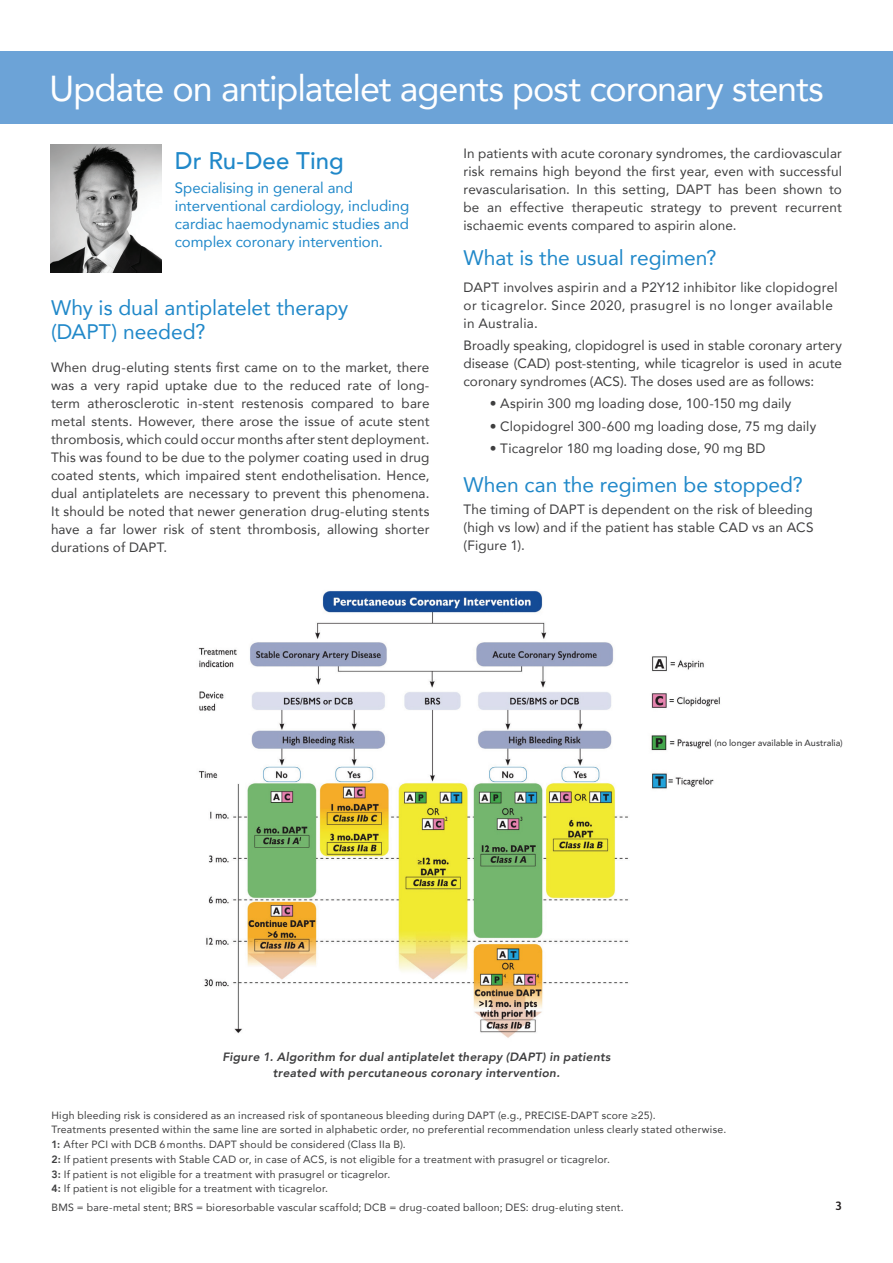
<style>
.page{position:relative;width:893px;height:1263px;background:#fff}
.page>*{position:absolute;margin:0;border:0;box-sizing:border-box;transform-origin:0 0}
.t1{font:36px "Avenir";letter-spacing:-.03em;color:#fff}
.t2{font:500 24px "Avenir";color:#2088c9}
.t3{font:21px/24px "Avenir";color:#2088c9}
.t4{font:15px/18px "Avenir";letter-spacing:-.005em;color:#2088c9}
.t5{font:13.5px/18px "Avenir";letter-spacing:.015em;color:#3e3e3f;text-align:justify}
.t6{font:italic 800 12px/16.5px "Avenir";letter-spacing:.02em;color:#3e3e3f;text-align:center}
.t7{font:600 12px "Asap";color:#231f20}
.t8{font:10.5px/14.7px "Avenir";letter-spacing:.02em;color:#3e3e3f}
.t9{font:500 9px "Avenir";letter-spacing:.005em;color:#3e3e3f}
.s1{font-weight:800}
</style>
<div class="page">
<div style="left:0;top:51px;width:893px;height:72px;background:#6ca3d7"></div>
<img style="left:198px;top:591px;width:430px;height:447px">
<img style="left:652px;top:656px;width:52px;height:16px">
<img style="left:651px;top:693px;width:69px;height:15px">
<img style="left:651px;top:735px;width:60px;height:16px">
<img style="left:652px;top:773px;width:62px;height:16px">
<img style="left:51px;top:144px;width:110px;height:129px">
<h1 class="t1" style="left:49px;top:60px;width:776px">Update on antiplatelet agents post coronary stents</h1>
<h2 class="t2" style="left:175px;top:140px;width:171px">Dr Ru-Dee Ting</h2>
<p class="t4" style="left:175px;top:178px;width:236px">Specialising in general and interventional cardiology, including cardiac haemodynamic studies and complex coronary intervention.</p>
<h3 class="t3" style="left:51px;top:295px;width:299px">Why is dual antiplatelet therapy (DAPT) needed?</h3>
<p class="t5" style="left:51px;top:357px;width:380px">When drug-eluting stents first came on to the market, there was a very rapid uptake due to the reduced rate of long&shy;term atherosclerotic in-stent restenosis compared to bare metal stents. However, there arose the issue of acute stent thrombosis, which could occur months after stent deployment.<br>This was found to be due to the polymer coating used in drug coated stents, which impaired stent endothelisation. Hence, dual antiplatelets are necessary to prevent this phenomena.<br>It should be noted that newer generation drug-eluting stents have a far lower risk of stent thrombosis, allowing shorter durations of DAPT.</p>
<p class="t5" style="left:463px;top:144px;width:380px">In patients with acute coronary syndromes, the cardiovascular risk remains high beyond the first year, even with successful revascularisation. In this setting, DAPT has been shown to be an effective therapeutic strategy to prevent recurrent ischaemic events compared to aspirin alone.</p>
<h3 class="t3" style="left:463px;top:245px;width:255px">What is the usual regimen?</h3>
<p class="t5" style="left:463px;top:278px;width:376px;text-align:left">DAPT involves aspirin and a P2Y12 inhibitor like clopidogrel or ticagrelor. Since 2020, prasugrel is no longer available in Australia.</p>
<p class="t5" style="left:463px;top:336px;width:380px">Broadly speaking, clopidogrel is used in stable coronary artery disease (CAD) post-stenting, while ticagrelor is used in acute coronary syndromes (ACS). The doses used are as follows:</p>
<p class="t5" style="left:490px;top:394px;width:303px">• Aspirin 300 mg loading dose, 100-150 mg daily</p>
<p class="t5" style="left:490px;top:417px;width:328px">• Clopidogrel 300-600 mg loading dose, 75 mg daily</p>
<p class="t5" style="left:490px;top:439px;width:277px">• Ticagrelor 180 mg loading dose, 90 mg BD</p>
<h3 class="t3" style="left:463px;top:472px;width:341px">When can the regimen be stopped?</h3>
<p class="t5" style="left:463px;top:500px;width:351px">The timing of DAPT is dependent on the risk of bleeding (high vs low) and if the patient has stable CAD vs an ACS (Figure 1).</p>
<p class="t9" style="left:714px;top:735px;width:130px">(no longer available in Australia)</p>
<p class="t6" style="left:222px;top:1048px;width:389px">Figure 1. Algorithm for dual antiplatelet therapy (DAPT) in patients treated with percutaneous coronary intervention.</p>
<p class="t8" style="left:52px;top:1107px;width:676px">High bleeding risk is considered as an increased risk of spontaneous bleeding during DAPT (e.g., PRECISE-DAPT score ≥25).<br>Treatments presented within the same line are sorted in alphabetic order, no preferential recommendation unless clearly stated otherwise.<br><span class="s1">1:</span> After PCI with DCB 6months. DAPT should be considered (Class IIa B).<br><span class="s1">2:</span> If patient presents with Stable CAD or, in case of ACS, is not eligible for a treatment with prasugrel or ticagrelor.<br><span class="s1">3:</span> If patient is not eligible for a treatment with prasugrel or ticagrelor.<br><span class="s1">4:</span> If patient is not eligible for a treatment with ticagrelor.</p>
<p class="t8" style="left:52px;top:1200px;width:574px">BMS = bare-metal stent; BRS = bioresorbable vascular scaffold; DCB = drug-coated balloon; DES: drug-eluting stent.</p>
<p class="t7" style="left:835px;top:1197px;width:8px">3</p>
</div>
